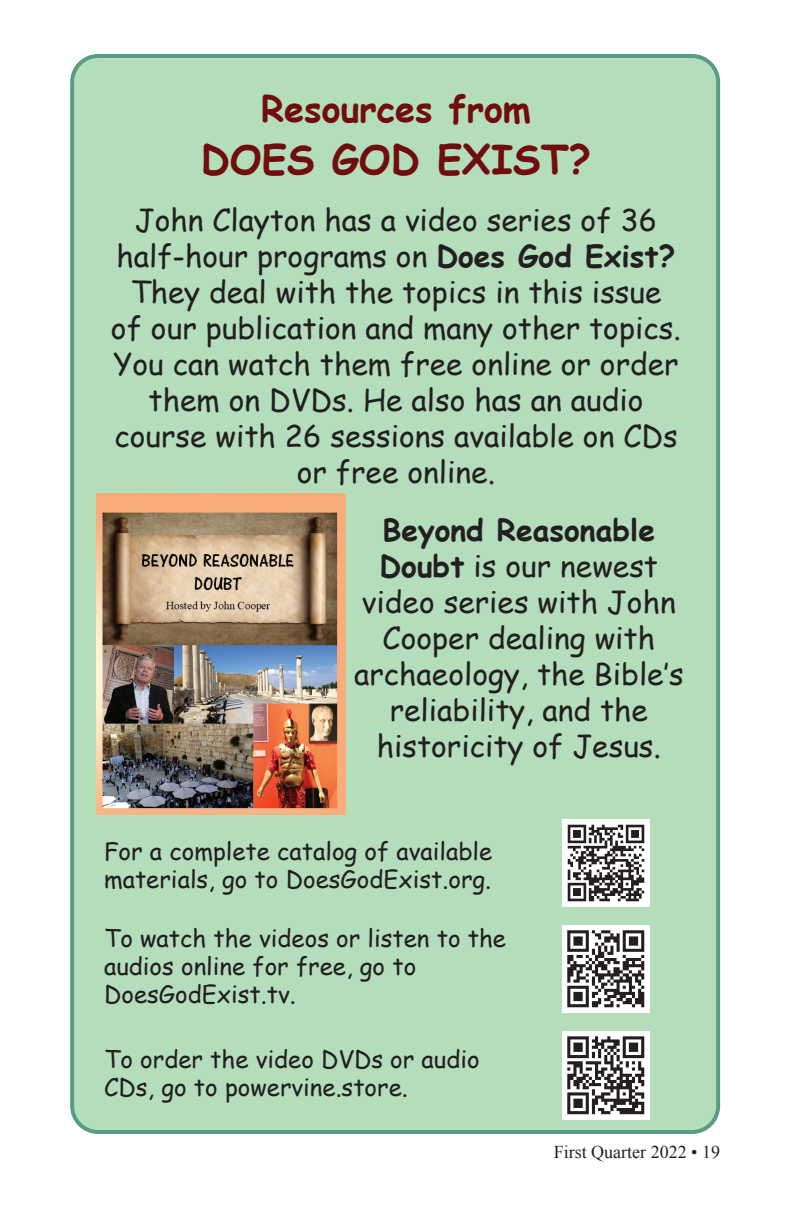
<style>
.page{position:relative;width:792px;height:1224px;background:#fff}
.page>*{position:absolute;margin:0;border:0;box-sizing:border-box;transform-origin:0 0}
.Body_Copy{font:700 40px "Comic Sans MS";color:#710d0f}
.Body_Copy-2{font:700 36px "Comic Sans MS";color:#710d0f}
.Body_Copy-3{font:30px/36px "Comic Sans MS";color:#231f20;text-align:center}
.Body_Copy-4{font:24px/28px "Comic Sans MS";color:#231f20}
.t1{font:18px "Times New Roman";color:#231f20}
.s1{font-weight:700}
</style>
<div class="page">
<div style="left:72px;top:56px;width:646px;height:1076px;background:#b4debb;border-radius:26px"></div>
<div style="left:70px;top:54px;width:650px;height:1080px;border:4px solid #026b44;border-radius:26px"></div>
<img style="left:96px;top:493px;width:250px;height:321px">
<img style="left:562px;top:819px;width:87px;height:87px">
<img style="left:562px;top:925px;width:88px;height:88px">
<img style="left:562px;top:1032px;width:88px;height:87px">
<p class="Body_Copy-2" style="left:261px;top:82px;width:271px">Resources from</p>
<p class="Body_Copy" style="left:201px;top:130px;width:392px">DOES GOD EXIST?</p>
<p class="Body_Copy-3" style="left:111px;top:201px;width:572px">John Clayton has a video series of 36 half-hour programs on <span class="s1">Does God Exist?<br></span>They deal with the topics in this issue<br>of our publication and many other topics.<br>You can watch them free online or order them on DVDs. He also has an audio course with 26 sessions available on CDs or free online.</p>
<p class="Body_Copy-3" style="left:354px;top:511px;width:331px"><span class="s1">Beyond Reasonable<br>Doubt</span> is our newest video series with John<br>Cooper dealing with archaeology, the Bible’s reliability, and the historicity of Jesus.</p>
<p class="Body_Copy-4" style="left:104px;top:837px;width:390px">For a complete catalog of available materials, go to DoesGodExist.org.</p>
<p class="Body_Copy-4" style="left:104px;top:924px;width:404px">To watch the videos or listen to the audios online for free, go to<br>DoesGodExist.tv.</p>
<p class="Body_Copy-4" style="left:104px;top:1044px;width:377px">To order the video DVDs or audio<br>CDs, go to powervine.store.</p>
<p class="t1" style="left:554px;top:1140px;width:168px">First Quarter 2022 • 19</p>
</div>
